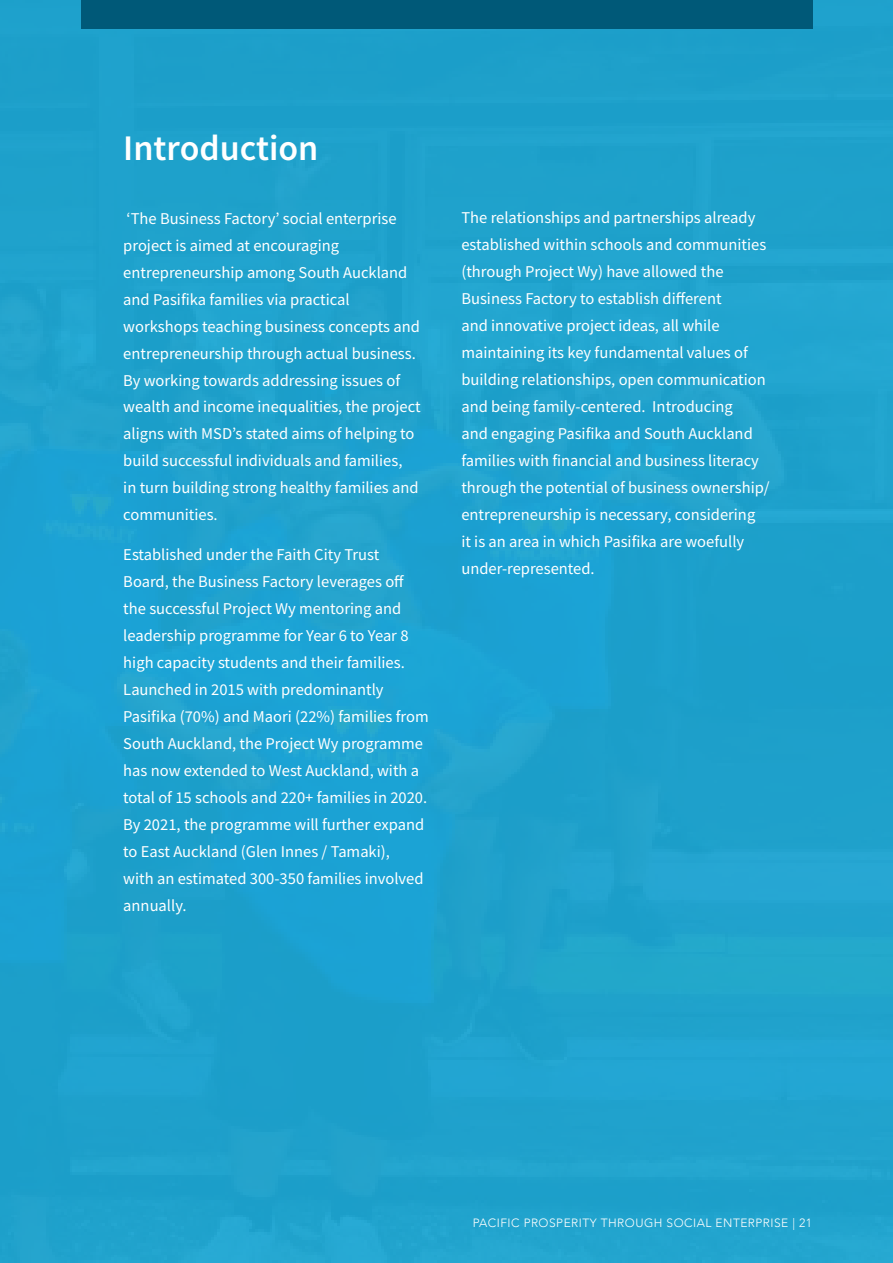
<style>
.page{position:relative;width:893px;height:1263px;background:#1ea1cc}
.page>*{position:absolute;margin:0;border:0;box-sizing:border-box;transform-origin:0 0}
.Subheading_White{font:600 36px "Source Sans Pro";color:#fff}
.Body_Text_-_White{font:16.5px/27px "Source Sans Pro";color:#fff}
.t1{font:300 12px "Avenir";letter-spacing:.04em;color:#fff}
</style>
<div class="page">
<div style="left:81px;top:0;width:731px;height:28px;background:#005978"></div>
<p class="Subheading_White" style="left:123px;top:125px;width:197px">Introduction</p>
<p class="Body_Text_-_White" style="left:123px;top:204px;width:299px">‘The Business Factory’ social enterprise project is aimed at encouraging entrepreneurship among South Auckland and Pasifika families via practical workshops teaching business concepts and entrepreneurship through actual business.<br>By working towards addressing issues of wealth and income inequalities, the project aligns with MSD’s stated aims of helping to build successful individuals and families,<br>in turn building strong healthy families and communities.</p>
<p class="Body_Text_-_White" style="left:123px;top:541px;width:307px">Established under the Faith City Trust Board, the Business Factory leverages off the successful Project Wy mentoring and leadership programme for Year 6 to Year 8 high capacity students and their families.<br>Launched in 2015 with predominantly Pasifika (70%) and Maori (22%) families from South Auckland, the Project Wy programme has now extended to West Auckland, with a total of 15 schools and 220+ families in 2020.<br>By 2021, the programme will further expand to East Auckland (Glen Innes / Tamaki),<br>with an estimated 300-350 families involved annually.</p>
<p class="Body_Text_-_White" style="left:461px;top:204px;width:310px">The relationships and partnerships already established within schools and communities (through Project Wy) have allowed the Business Factory to establish different<br>and innovative project ideas, all while maintaining its key fundamental values of building relationships, open communication and being family-centered. Introducing<br>and engaging Pasifika and South Auckland families with financial and business literacy through the potential of business ownership/ entrepreneurship is necessary, considering<br>it is an area in which Pasifika are woefully under-represented.</p>
<p class="t1" style="left:473px;top:1216px;width:341px">PACIFIC PROSPERITY THROUGH SOCIAL ENTERPRISE | 21</p>
</div>
